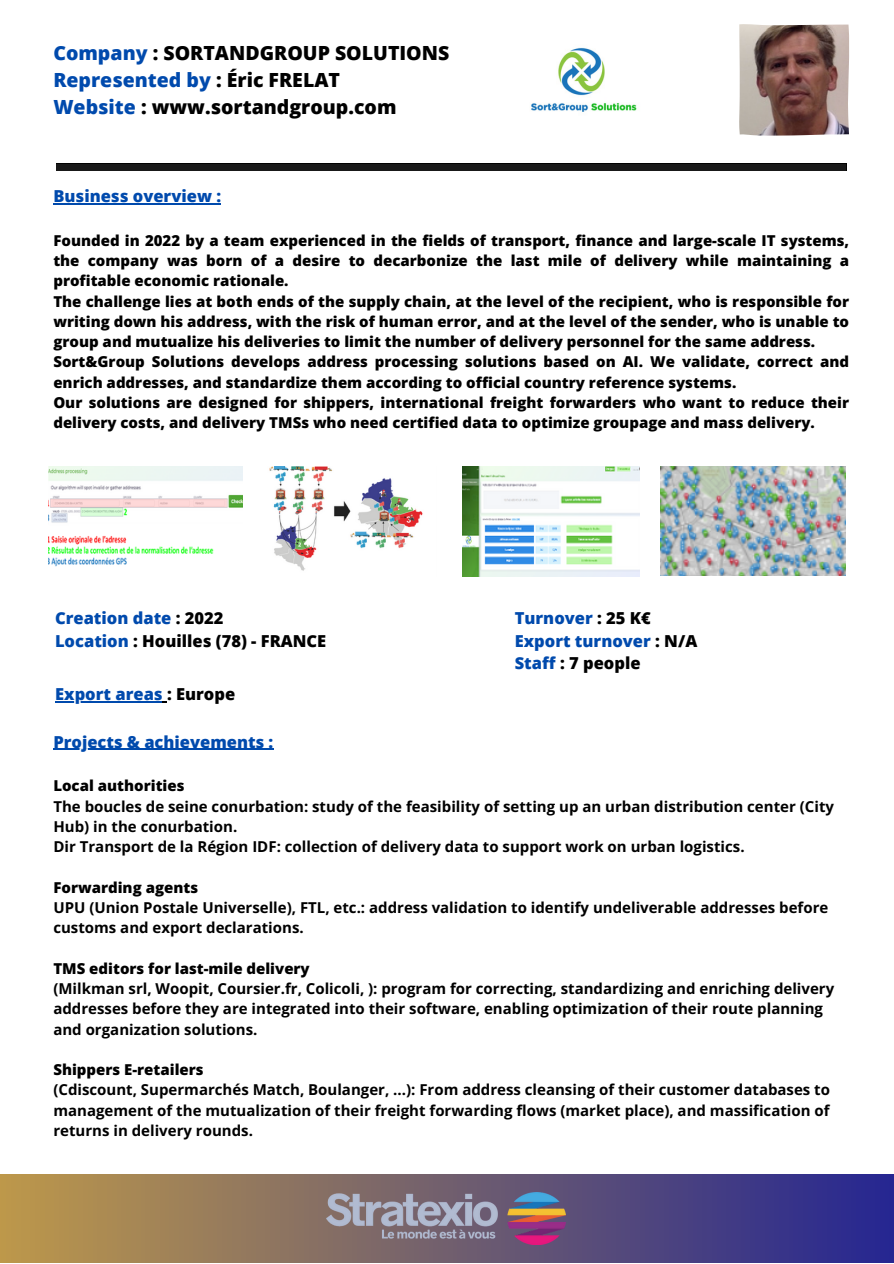
<style>
.page{position:relative;width:894px;height:1264px;background:#fff}
.page>*{position:absolute;margin:0;border:0;box-sizing:border-box;transform-origin:0 0}
.t1{font:800 19.5px/27px "Open Sans";color:#000}
.t2{font:800 16.5px "Open Sans";color:#004aad}
.t3{font:800 16.5px "Open Sans";color:#000}
.t4{font:800 15px/20.2px "Open Sans";color:#000;text-align:justify}
.t5{font:700 15px/20.2px "Open Sans";color:#000}
.s1{color:#004aad}
.s2{color:#000}
</style>
<div class="page">
<div style="left:56px;top:164px;width:790px;height:7px;background:#191919"></div>
<hr style="left:53px;top:203px;width:168px;height:1px;background:#004aad">
<hr style="left:55px;top:701px;width:108px;height:1px;background:#004aad">
<hr style="left:53px;top:748px;width:220px;height:1px;background:#004aad">
<img style="left:739px;top:24px;width:109px;height:112px">
<img style="left:531px;top:47px;width:106px;height:65px">
<img style="left:49px;top:467px;width:193px;height:100px">
<img style="left:269px;top:467px;width:154px;height:104px">
<img style="left:462px;top:467px;width:176px;height:109px">
<img style="left:660px;top:466px;width:185px;height:109px">
<div style="left:0;top:1174px;width:893px;height:88px;background:linear-gradient(to right,#bd984a,#262691)"></div>
<img style="left:327px;top:1192px;width:172px;height:52px">
<img style="left:506px;top:1192px;width:59px;height:52px">
<h1 class="t1" style="left:53px;top:39px;width:397px"><span class="s1">Company</span> : SORTANDGROUP SOLUTIONS<br><span class="s1">Represented by</span> : Éric FRELAT<br><span class="s1">Website</span> : www.sortandgroup.com</h1>
<p class="t2" style="left:53px;top:184px;width:169px">Business overview :</p>
<p class="t4" style="left:53px;top:230px;width:797px">Founded in 2022 by a team experienced in the fields of transport, finance and large-scale IT systems, the company was born of a desire to decarbonize the last mile of delivery while maintaining a profitable economic rationale.</p>
<p class="t4" style="left:53px;top:290px;width:797px">The challenge lies at both ends of the supply chain, at the level of the recipient, who is responsible for writing down his address, with the risk of human error, and at the level of the sender, who is unable to group and mutualize his deliveries to limit the number of delivery personnel for the same address.</p>
<p class="t4" style="left:53px;top:351px;width:797px">Sort&amp;Group Solutions develops address processing solutions based on AI. We validate, correct and enrich addresses, and standardize them according to official country reference systems.</p>
<p class="t4" style="left:53px;top:392px;width:797px">Our solutions are designed for shippers, international freight forwarders who want to reduce their delivery costs, and delivery TMSs who need certified data to optimize groupage and mass delivery.</p>
<p class="t2" style="left:55px;top:606px;width:170px">Creation date <span class="s2">: 2022</span></p>
<p class="t3" style="left:55px;top:629px;width:273px"><span class="s1">Location</span> : Houilles (78) - FRANCE</p>
<p class="t2" style="left:55px;top:682px;width:181px">Export areas <span class="s2">: Europe</span></p>
<p class="t2" style="left:53px;top:730px;width:221px">Projects &amp; achievements :</p>
<p class="t4" style="left:53px;top:775px;width:133px">Local authorities</p>
<p class="t5" style="left:53px;top:795px;width:782px">The boucles de seine conurbation: study of the feasibility of setting up an urban distribution center (City<br>Hub) in the conurbation.</p>
<p class="t5" style="left:53px;top:836px;width:692px">Dir Transport de la Région IDF: collection of delivery data to support work on urban logistics.</p>
<p class="t4" style="left:53px;top:876px;width:146px">Forwarding agents</p>
<p class="t5" style="left:53px;top:897px;width:776px">UPU (Union Postale Universelle), FTL, etc.: address validation to identify undeliverable addresses before customs and export declarations.</p>
<p class="t4" style="left:53px;top:957px;width:258px">TMS editors for last-mile delivery</p>
<p class="t5" style="left:53px;top:978px;width:782px">(Milkman srl, Woopit, Coursier.fr, Colicoli, ): program for correcting, standardizing and enriching delivery addresses before they are integrated into their software, enabling optimization of their route planning and organization solutions.</p>
<p class="t4" style="left:53px;top:1059px;width:152px">Shippers E-retailers</p>
<p class="t5" style="left:53px;top:1079px;width:778px;text-align:justify">(Cdiscount, Supermarchés Match, Boulanger, ...): From address cleansing of their customer databases to management of the mutualization of their freight forwarding flows (market place), and massification of returns in delivery rounds.</p>
<p class="t2" style="left:514px;top:606px;width:138px">Turnover <span class="s2">: 25 K€</span></p>
<p class="t2" style="left:514px;top:629px;width:184px">Export turnover <span class="s2">: N/A</span></p>
<p class="t3" style="left:514px;top:651px;width:127px"><span class="s1">Staff</span> : 7 people</p>
</div>
